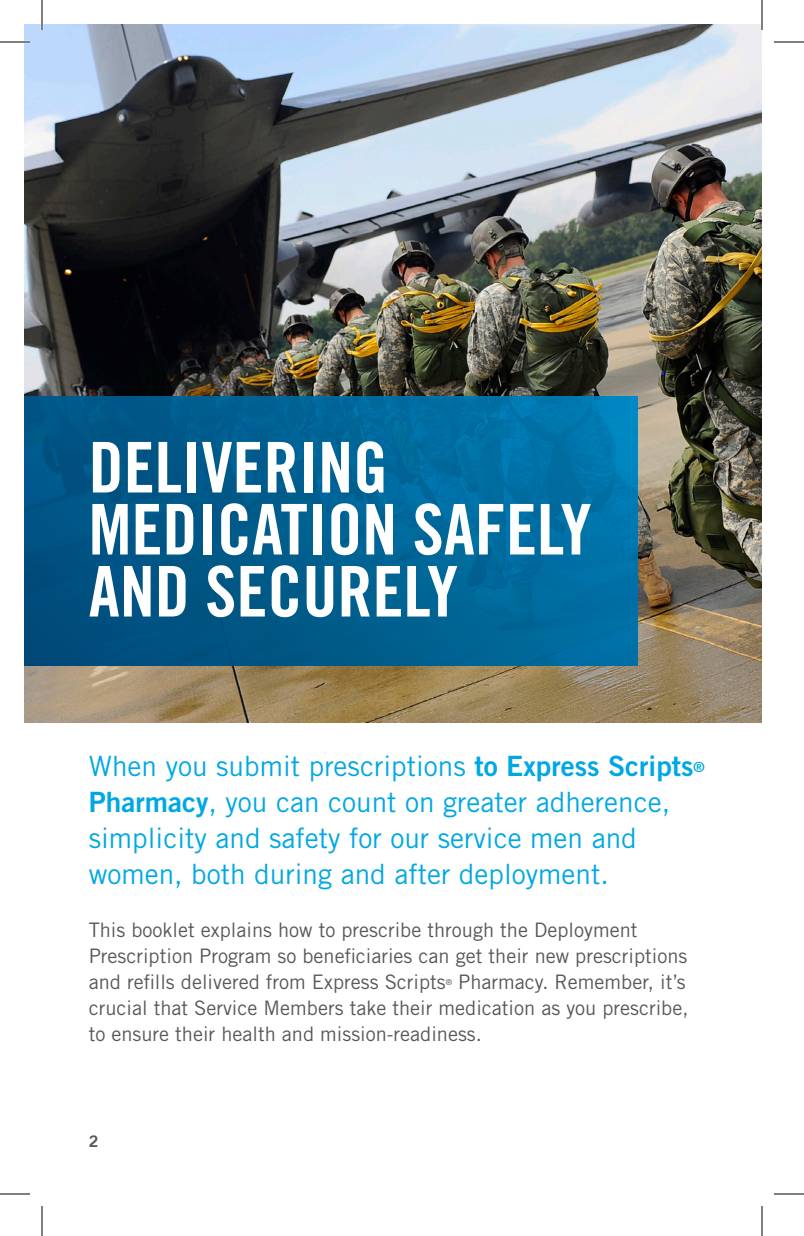
<style>
.page{position:relative;width:804px;height:1236px;background:#fff}
.page>*{position:absolute;margin:0;border:0;box-sizing:border-box;transform-origin:0 0}
.t1{font:70px/62px "Trade Gothic Bold Cond Twenty";color:#fff}
.t2{font:28px/36px "Trade Gothic";color:#00a8e3}
.t3{font:20px/26px "Trade Gothic";color:#57585a}
.t4{font:16px "Trade Gothic Bold Two";color:#57585a}
.t5{font:8px "Trade Gothic";color:#57585a}
.s1{font-family:"Trade Gothic Bold Two"}
</style>
<div class="page">
<hr style="left:0;top:1194px;width:30px;height:1px;background:#000">
<hr style="left:774px;top:1194px;width:30px;height:1px;background:#000">
<hr style="left:42px;top:1206px;width:1px;height:30px;background:#000">
<hr style="left:762px;top:1206px;width:1px;height:30px;background:#000">
<img style="left:24px;top:24px;width:738px;height:698px">
<svg style="left:24px;top:396px;width:614px;height:269px;background:#006193"></svg>
<hr style="left:0;top:41px;width:30px;height:2px;background:#fff">
<hr style="left:41px;top:0;width:2px;height:30px;background:#fff">
<hr style="left:761px;top:0;width:2px;height:30px;background:#fff">
<hr style="left:0;top:42px;width:30px;height:1px;background:#000">
<hr style="left:774px;top:42px;width:30px;height:1px;background:#000">
<hr style="left:42px;top:0;width:1px;height:30px;background:#000">
<hr style="left:762px;top:0;width:1px;height:30px;background:#000">
<h2 class="t1" style="left:89px;top:436px;width:504px">DELIVERING<br>MEDICATION SAFELY<br>AND SECURELY</h2>
<p class="t2" style="left:89px;top:748px;width:618px">When you submit prescriptions <span class="s1">to Express Scripts</span><sup>® </sup><span class="s1">Pharmacy</span>, you can count on greater adherence, simplicity and safety for our service men and women, both during and after deployment.</p>
<p class="t3" style="left:89px;top:917px;width:600px">This booklet explains how to prescribe through the Deployment<br>Prescription Program so beneficiaries can get their new prescriptions and refills delivered from Express Scripts</p>
<p class="t3" style="left:89px;top:969px;width:601px;text-indent:370px">Pharmacy. Remember, it’s crucial that Service Members take their medication as you prescribe, to ensure their health and mission-readiness.</p>
<p class="t5" style="left:446px;top:977px;width:8px">®</p>
<p class="t4" style="left:89px;top:1131px;width:11px">2</p>
</div>
